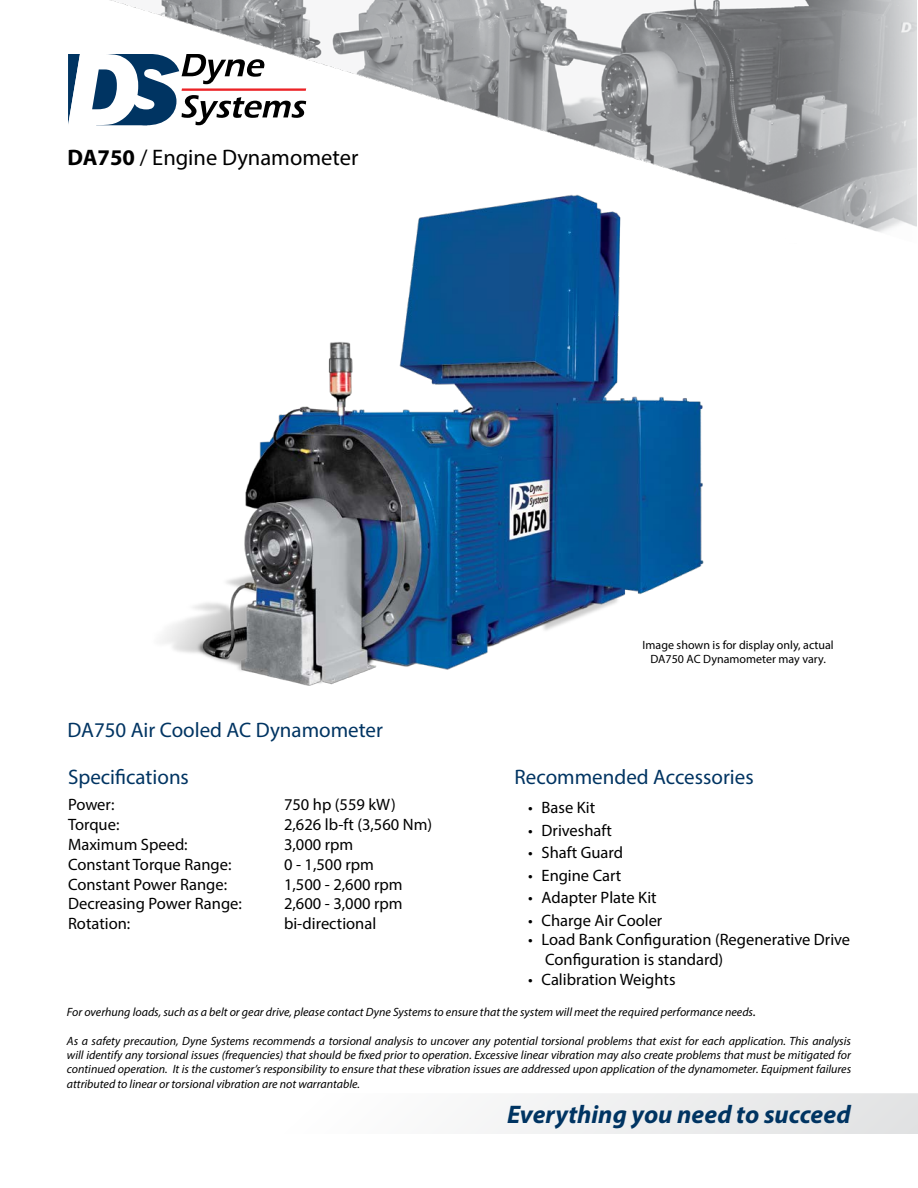
<style>
.page{position:relative;width:918px;height:1188px;background:#fff}
.page>*{position:absolute;margin:0;border:0;box-sizing:border-box;transform-origin:0 0}
.t1{font:italic 700 25.5px "Myriad Pro";color:#003462}
.Main_Heading_-_Add_B{font:22.5px "Myriad Pro";color:#000}
.Sub_Heading{font:21px "Myriad Pro";color:#003462}
.Body_Text{font:16.5px/19.8px "Myriad Pro";color:#000}
.Safety_Precaution_Te{font:italic 12px/14.4px "Myriad Pro";color:#000;text-align:justify}
.Example_Model_Text{font:12px/14.4px "Myriad Pro";color:#000;text-align:center}
.s1{font-weight:700}
.s2{font-size:13.5px}
</style>
<div class="page">
<svg style="left:68px;top:54px;width:39px;height:71px"></svg>
<svg style="left:491px;top:1093px;width:427px;height:41px"></svg>
<img style="left:107px;top:0;width:810px;height:232px">
<img style="left:141px;top:185px;width:636px;height:501px">
<p class="Main_Heading_-_Add_B" style="left:68px;top:143px;width:292px"><span class="s1">DA750</span> / Engine Dynamometer</p>
<p class="Sub_Heading" style="left:68px;top:717px;width:317px">DA750 Air Cooled AC Dynamometer</p>
<p class="Sub_Heading" style="left:68px;top:764px;width:122px">Specifications</p>
<p class="Body_Text" style="left:68px;top:795px;width:48px">Power:</p>
<p class="Body_Text" style="left:284px;top:795px;width:113px">750 hp (559 kW)</p>
<p class="Body_Text" style="left:68px;top:814px;width:53px">Torque:</p>
<p class="Body_Text" style="left:284px;top:814px;width:150px">2,626 lb-ft (3,560 Nm)</p>
<p class="Body_Text" style="left:68px;top:834px;width:121px">Maximum Speed:</p>
<p class="Body_Text" style="left:284px;top:834px;width:71px">3,000 rpm</p>
<p class="Body_Text" style="left:68px;top:854px;width:165px">Constant Torque Range:</p>
<p class="Body_Text" style="left:284px;top:854px;width:91px">0 - 1,500 rpm</p>
<p class="Body_Text" style="left:68px;top:874px;width:161px">Constant Power Range:</p>
<p class="Body_Text" style="left:284px;top:874px;width:120px">1,500 - 2,600 rpm</p>
<p class="Body_Text" style="left:68px;top:894px;width:175px">Decreasing Power Range:</p>
<p class="Body_Text" style="left:284px;top:894px;width:120px">2,600 - 3,000 rpm</p>
<p class="Body_Text" style="left:68px;top:913px;width:64px">Rotation:</p>
<p class="Body_Text" style="left:284px;top:913px;width:94px">bi-directional</p>
<p class="Example_Model_Text" style="left:643px;top:638px;width:193px">Image shown is for display only, actual<br>DA750 AC Dynamometer may vary.</p>
<p class="Sub_Heading" style="left:515px;top:764px;width:241px">Recommended Accessories</p>
<p class="Body_Text" style="left:528px;top:797px;width:69px">• Base Kit</p>
<p class="Body_Text" style="left:528px;top:820px;width:85px">• Driveshaft</p>
<p class="Body_Text" style="left:528px;top:842px;width:96px">• Shaft Guard</p>
<p class="Body_Text" style="left:528px;top:865px;width:95px">• Engine Cart</p>
<p class="Body_Text" style="left:528px;top:887px;width:130px">• Adapter Plate Kit</p>
<p class="Body_Text" style="left:528px;top:910px;width:136px">• Charge Air Cooler</p>
<p class="Body_Text" style="left:545px;top:930px;width:307px;text-indent:-17px">• Load Bank Configuration (Regenerative Drive<br>Configuration is standard)</p>
<p class="Body_Text" style="left:528px;top:969px;width:149px">• Calibration Weights</p>
<p class="Safety_Precaution_Te" style="left:67px;top:1004px;width:691px">For overhung loads, such as a belt or gear drive, please contact Dyne Systems to ensure that the system will meet the required performance needs<span class="s2">.</span></p>
<p class="Safety_Precaution_Te" style="left:67px;top:1033px;width:786px">As a safety precaution, Dyne Systems recommends a torsional analysis to uncover any potential torsional problems that exist for each application. This analysis will identify any torsional issues (frequencies) that should be fixed prior to operation. Excessive linear vibration may also create problems that must be mitigated for continued operation. It is the customer’s responsibility to ensure that these vibration issues are addressed upon application of the dynamometer. Equipment failures attributed to linear or torsional vibration are not warrantable.</p>
<h1 class="t1" style="left:507px;top:1098px;width:345px">Everything you need to succeed</h1>
</div>
